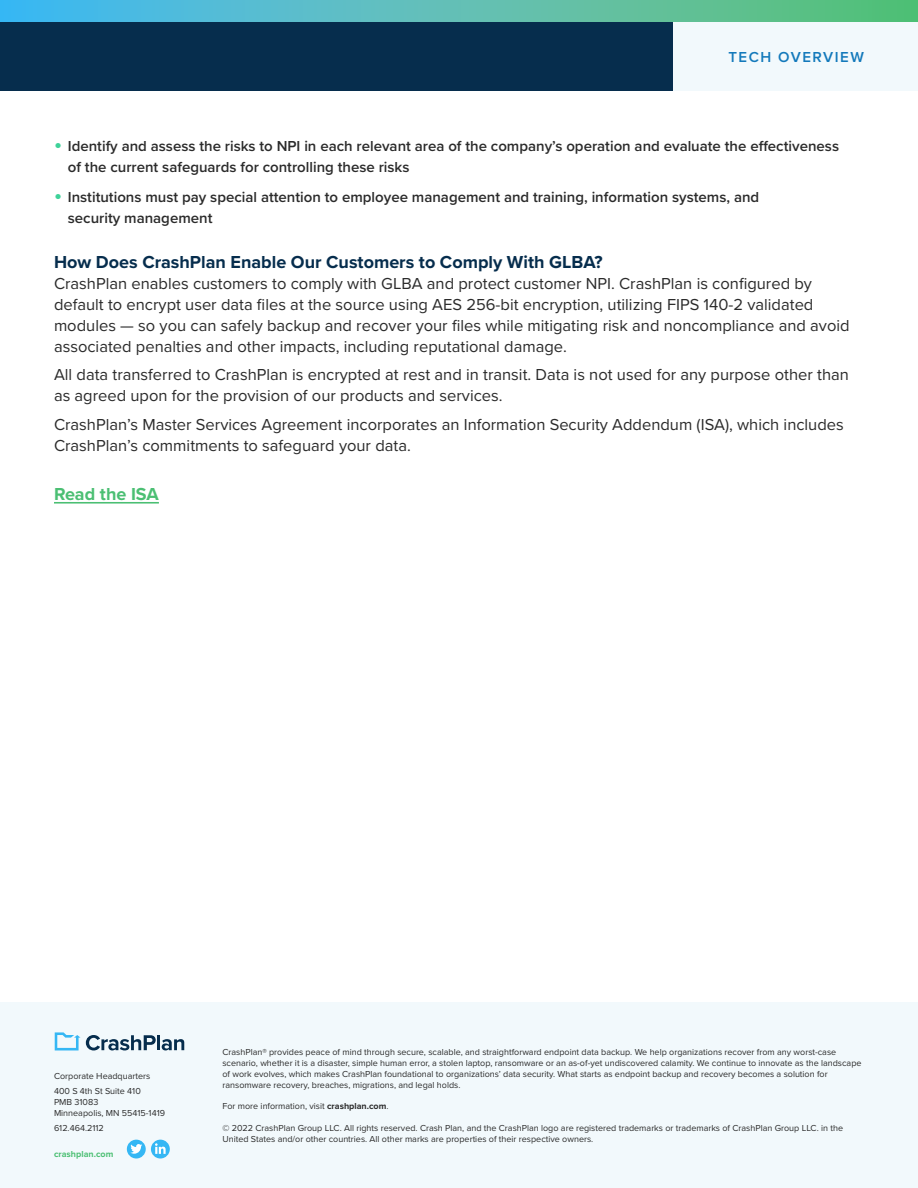
<style>
.page{position:relative;width:918px;height:1188px;background:#fff}
.page>*{position:absolute;margin:0;border:0;box-sizing:border-box;transform-origin:0 0}
.t1{font:700 18px "Proxima Nova";color:#062d4d}
.t2{font:700 18px "Proxima Nova";color:#4bbf73}
.t3{font:16.5px/21px "Proxima Nova";color:#2b2b2b}
.t4{font:600 15px/21px "Proxima Nova";color:#2b2b2b}
.t5{font:600 15px "Proxima Nova";letter-spacing:.1em;color:#1379bb}
.t6{font:9px/10.8px "Proxima Nova";color:#2b2b2b}
.t7{font:700 9px "Proxima Nova";color:#4bbf73}
.s1{font-size:22.5px;color:#3ed299}
.s2{font-weight:700}
</style>
<div class="page">
<div style="left:672px;top:22px;width:246px;height:69px;background:#f2f9fc"></div>
<div style="left:0;top:22px;width:672px;height:69px;background:#062d4d"></div>
<svg style="left:0;top:0;width:918px;height:22px;background:#57bdb4"></svg>
<div style="left:0;top:1002px;width:918px;height:186px;background:#f2f9fc"></div>
<svg style="left:86px;top:1035px;width:70px;height:15px"></svg>
<hr style="left:157px;top:1035px;width:3px;height:15px;background:#062d4d">
<svg style="left:162px;top:1039px;width:22px;height:11px"></svg>
<svg style="left:55px;top:1032px;width:25px;height:18px"></svg>
<div style="left:151px;top:1140px;width:19px;height:19px;background:#35b7f4;border-radius:50%"></div>
<svg style="left:155px;top:1143px;width:11px;height:11px"></svg>
<div style="left:127px;top:1140px;width:19px;height:19px;background:#35b7f4;border-radius:50%"></div>
<svg style="left:130px;top:1144px;width:12px;height:10px"></svg>
<hr style="left:54px;top:502px;width:105px;height:2px;background:#4bbf73">
<h3 class="t5" style="left:728px;top:46px;width:137px">TECH OVERVIEW</h3>
<h3 class="t4" style="left:68px;top:135px;width:773px;text-indent:-14px"><span class="s1">•</span> Identify and assess the risks to NPI in each relevant area of the company’s operation and evaluate the effectiveness of the current safeguards for controlling these risks</h3>
<h3 class="t4" style="left:68px;top:186px;width:693px;text-indent:-14px"><span class="s1">•</span> Institutions must pay special attention to employee management and training, information systems, and security management</h3>
<h1 class="t1" style="left:54px;top:248px;width:550px">How Does CrashPlan Enable Our Customers to Comply With GLBA?</h1>
<p class="t3" style="left:54px;top:272px;width:797px">CrashPlan enables customers to comply with GLBA and protect customer NPI. CrashPlan is configured by default to encrypt user data files at the source using AES 256-bit encryption, utilizing FIPS 140-2 validated modules — so you can safely backup and recover your files while mitigating risk and noncompliance and avoid associated penalties and other impacts, including reputational damage.</p>
<h2 class="t3" style="left:54px;top:364px;width:796px">All data transferred to CrashPlan is encrypted at rest and in transit. Data is not used for any purpose other than as agreed upon for the provision of our products and services.</h2>
<h2 class="t3" style="left:54px;top:413px;width:791px">CrashPlan’s Master Services Agreement incorporates an Information Security Addendum (ISA), which includes<br>CrashPlan’s commitments to safeguard your data.</h2>
<h1 class="t2" style="left:54px;top:481px;width:106px">Read the ISA</h1>
<p class="t6" style="left:54px;top:1068px;width:98px;line-height:15px">Corporate Headquarters<br>400 S 4th St Suite 410</p>
<p class="t6" style="left:54px;top:1096px;width:113px">PMB 31083<br>Minneapolis, MN 55415-1419</p>
<p class="t6" style="left:54px;top:1122px;width:51px">612.464.2112</p>
<p class="t7" style="left:54px;top:1148px;width:61px">crashplan.com</p>
<p class="t6" style="left:222px;top:1047px;width:641px">CrashPlan® provides peace of mind through secure, scalable, and straightforward endpoint data backup. We help organizations recover from any worst-case scenario, whether it is a disaster, simple human error, a stolen laptop, ransomware or an as-of-yet undiscovered calamity. We continue to innovate as the landscape of work evolves, which makes CrashPlan foundational to organizations’ data security. What starts as endpoint backup and recovery becomes a solution for ransomware recovery, breaches, migrations, and legal holds.</p>
<p class="t6" style="left:222px;top:1101px;width:168px">For more information, visit <span class="s2">crashplan.com</span>.</p>
<p class="t6" style="left:222px;top:1122px;width:622px">© 2022 CrashPlan Group LLC. All rights reserved. Crash Plan, and the CrashPlan logo are registered trademarks or trademarks of CrashPlan Group LLC. in the<br>United States and/or other countries. All other marks are properties of their respective owners.</p>
</div>
